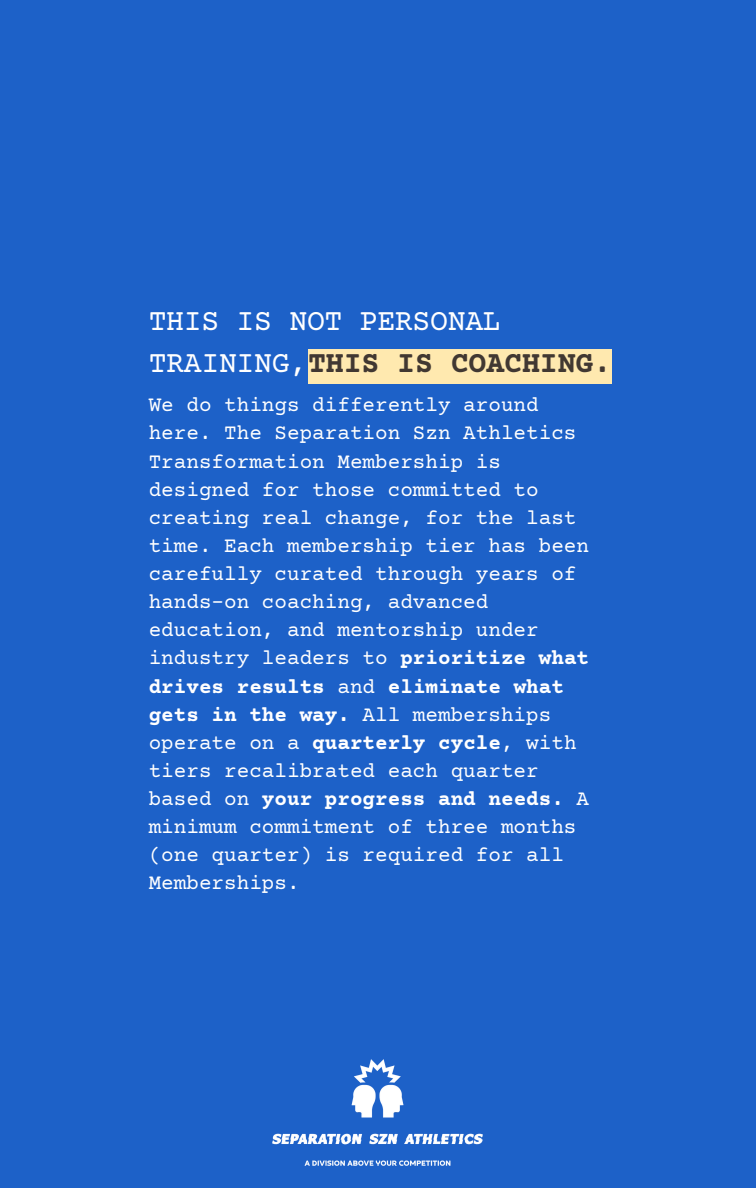
<style>
.page{position:relative;width:756px;height:1188px;background:#1d61c8}
.page>*{position:absolute;margin:0;border:0;box-sizing:border-box;transform-origin:0 0}
.t1{font:700 30px "Courier Prime";letter-spacing:-.005em;color:#413832}
.t2{font:30px "Courier Prime";letter-spacing:-.01em;color:#fff}
.t3{font:21px/28.2px "Courier Prime";color:#fff}
.s1{font-weight:400;color:#fff}
.s2{font-weight:700}
</style>
<div class="page">
<div style="left:308px;top:349px;width:303px;height:34px;background:#ffe9af"></div>
<img style="left:272px;top:1059px;width:211px;height:107px">
<h2 class="t2" style="left:149px;top:307px;width:354px">THIS IS NOT PERSONAL</h2>
<h2 class="t1" style="left:149px;top:348px;width:464px"><span class="s1">TRAINING,</span>THIS IS COACHING.</h2>
<p class="t3" style="left:149px;top:393px;width:442px">We do things differently around here. The Separation Szn Athletics<br>Transformation Membership is designed for those committed to creating real change, for the last time. Each membership tier has been carefully curated through years of hands-on coaching, advanced education, and mentorship under industry leaders to <span class="s2">prioritize what drives results</span> and <span class="s2">eliminate what gets in the way.</span> All memberships operate on a <span class="s2">quarterly cycle</span>, with tiers recalibrated each quarter based on <span class="s2">your progress and needs.</span> A minimum commitment of three months (one quarter) is required for all<br>Memberships.</p>
</div>
